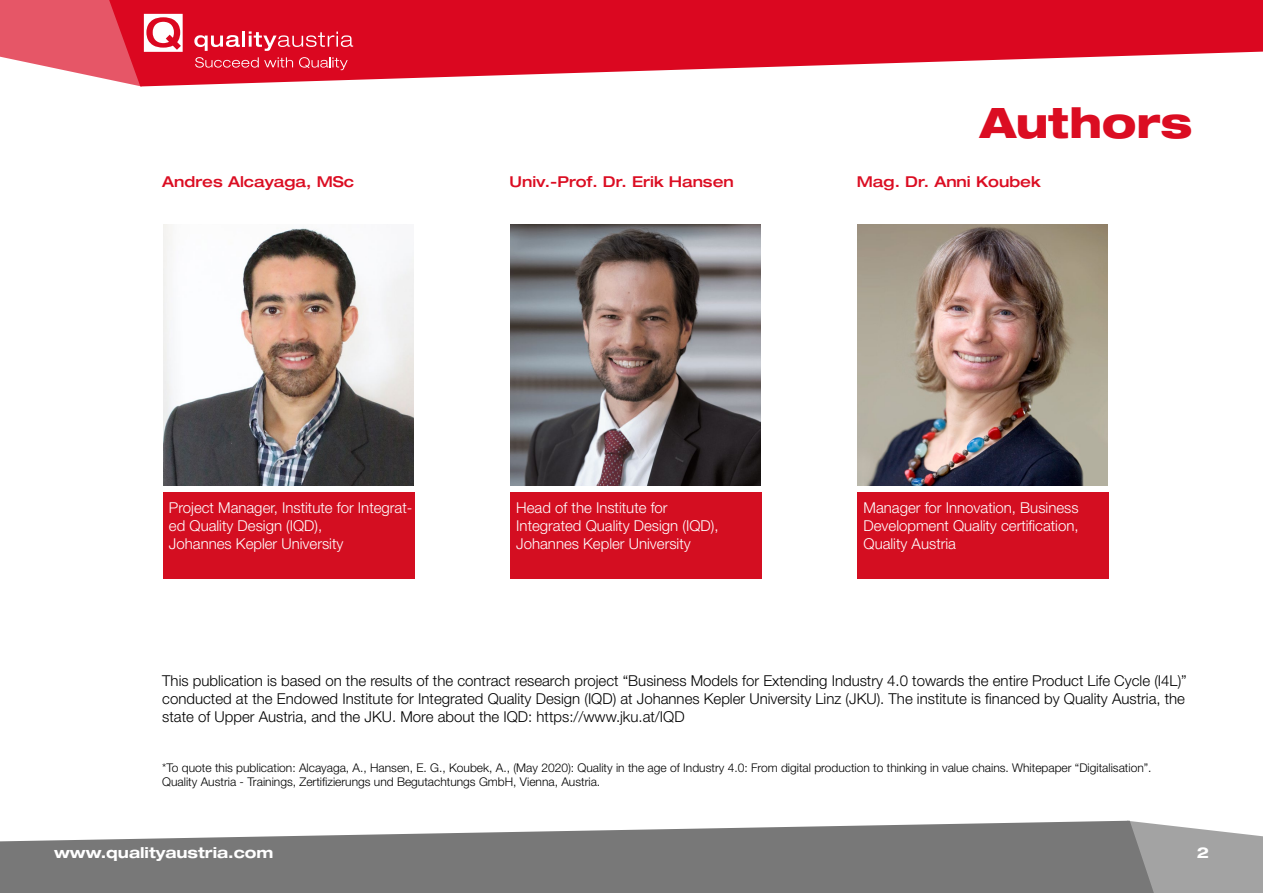
<style>
.page{position:relative;width:1263px;height:893px;background:#fff}
.page>*{position:absolute;margin:0;border:0;box-sizing:border-box;transform-origin:0 0}
.t1{font:800 expanded 42px "Helvetica Neue LT Pro";color:#db0d22}
.t2{font:300 15px/18px "Helvetica Neue LT Pro";color:#000;text-align:justify}
.t3{font:300 15px/18px "Helvetica Neue LT Pro";color:#fff}
.t4{font:500 expanded 15px "Helvetica Neue LT Pro";color:#db0d22}
.t5{font:700 expanded 15px "Helvetica Neue LT Pro";color:#fff}
.t6{font:300 12px/14.4px "Helvetica Neue LT Std";color:#000}
</style>
<div class="page">
<svg style="left:183px;top:0;width:1080px;height:86px;fill:#db0720"></svg>
<svg style="left:0;top:821px;width:1127px;height:72px;background:#8a8a8a"></svg>
<svg style="left:1127px;top:821px;width:136px;height:72px;background:#a7a7a7"></svg>
<svg style="left:194px;top:35px;width:46px;height:16px"></svg>
<hr style="left:242px;top:31px;width:3px;height:16px;background:#fff">
<svg style="left:249px;top:31px;width:104px;height:20px;background:#e23c50"></svg>
<svg style="left:0;top:0;width:183px;height:87px"></svg>
<svg style="left:195px;top:57px;width:98px;height:11px"></svg>
<svg style="left:299px;top:57px;width:49px;height:13px"></svg>
<div style="left:858px;top:492px;width:251px;height:86px;background:#d40e21"></div>
<img style="left:858px;top:224px;width:250px;height:262px">
<div style="left:510px;top:492px;width:252px;height:86px;background:#d40e21"></div>
<img style="left:510px;top:224px;width:251px;height:262px">
<div style="left:163px;top:492px;width:251px;height:86px;background:#d40e21"></div>
<img style="left:163px;top:224px;width:250px;height:262px">
<p class="t4" style="left:162px;top:172px;width:193px">Andres Alcayaga, MSc</p>
<p class="t4" style="left:510px;top:172px;width:226px">Univ.-Prof. Dr. Erik Hansen</p>
<p class="t3" style="left:169px;top:498px;width:245px">Project Manager, Institute for Integrat&shy;ed Quality Design (IQD),<br>Johannes Kepler University</p>
<p class="t3" style="left:516px;top:498px;width:204px">Head of the Institute for<br>Integrated Quality Design (IQD),<br>Johannes Kepler University</p>
<h1 class="t1" style="left:980px;top:96px;width:214px">Authors</h1>
<p class="t4" style="left:857px;top:172px;width:185px">Mag. Dr. Anni Koubek</p>
<p class="t3" style="left:863px;top:498px;width:217px;text-align:justify">Manager for Innovation, Business Development Quality certification, Quality Austria</p>
<p class="t2" style="left:162px;top:672px;width:1026px">This publication is based on the results of the contract research project “Business Models for Extending Industry 4.0 towards the entire Product Life Cycle (I4L)” conducted at the Endowed Institute for Integrated Quality Design (IQD) at Johannes Kepler University Linz (JKU). The institute is financed by Quality Austria, the state of Upper Austria, and the JKU. More about the IQD: https://www.jku.at/IQD</p>
<p class="t6" style="left:162px;top:760px;width:991px">*To quote this publication: Alcayaga, A., Hansen, E. G., Koubek, A., (May 2020): Quality in the age of Industry 4.0: From digital production to thinking in value chains. Whitepaper “Digitalisation”.<br>Quality Austria - Trainings, Zertifizierungs und Begutachtungs GmbH, Vienna, Austria.</p>
<p class="t5" style="left:54px;top:843px;width:221px">www.qualityaustria.com</p>
<p class="t5" style="left:1197px;top:843px;width:14px">2</p>
</div>
